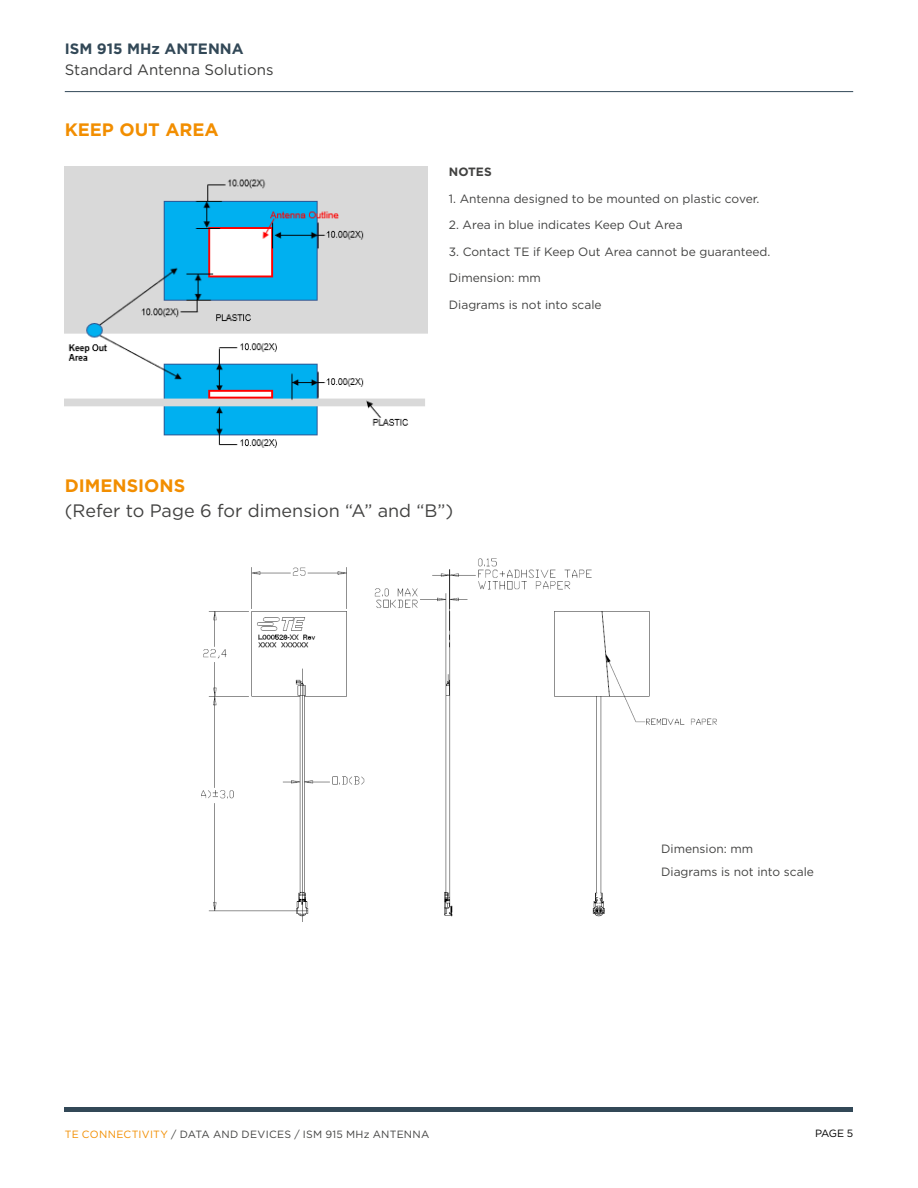
<style>
.page{position:relative;width:918px;height:1188px;background:#fff}
.page>*{position:absolute;margin:0;border:0;box-sizing:border-box;transform-origin:0 0}
.t1{font:18px "Gotham";color:#424241}
.t2{font:700 18px "Gotham";color:#f28e00}
.t3{font:15px "Gotham";color:#3c3c3b}
.t4{font:700 15px "Gotham";color:#324857}
.t5{font:12px/23.5px "Gotham";color:#424241}
.t6{font:700 12px "Gotham";color:#424241}
.t7{font:10.5px "Gotham";letter-spacing:.025em;color:#424241}
.t8{font:10.5px "Gotham";color:#000}
.s1{color:#f28e00}
</style>
<div class="page">
<hr style="left:65px;top:1107px;width:788px;height:4px;background:#324857">
<hr style="left:65px;top:91px;width:788px;height:1px;background:#324857">
<img style="left:65px;top:166px;width:363px;height:282px">
<img style="left:201px;top:559px;width:516px;height:363px">
<p class="t4" style="left:65px;top:39px;width:180px">ISM 915 MHz ANTENNA</p>
<p class="t3" style="left:65px;top:60px;width:210px">Standard Antenna Solutions</p>
<h1 class="t2" style="left:65px;top:118px;width:156px">KEEP OUT AREA</h1>
<p class="t6" style="left:449px;top:164px;width:44px">NOTES</p>
<p class="t5" style="left:449px;top:186px;width:312px">1. Antenna designed to be mounted on plastic cover.</p>
<p class="t5" style="left:449px;top:213px;width:235px">2. Area in blue indicates Keep Out Area</p>
<p class="t5" style="left:449px;top:239px;width:323px">3. Contact TE if Keep Out Area cannot be guaranteed.</p>
<p class="t5" style="left:449px;top:266px;width:94px">Dimension: mm</p>
<p class="t5" style="left:449px;top:292px;width:154px">Diagrams is not into scale</p>
<h1 class="t2" style="left:65px;top:474px;width:122px">DIMENSIONS</h1>
<h1 class="t1" style="left:65px;top:499px;width:390px">(Refer to Page 6 for dimension “A” and “B”)</h1>
<p class="t5" style="left:661px;top:837px;width:154px">Dimension: mm<br>Diagrams is not into scale</p>
<p class="t7" style="left:65px;top:1127px;width:366px"><span class="s1">TE CONNECTIVITY</span> / DATA AND DEVICES / ISM 915 MHz ANTENNA</p>
<p class="t8" style="left:815px;top:1127px;width:39px">PAGE 5</p>
</div>
